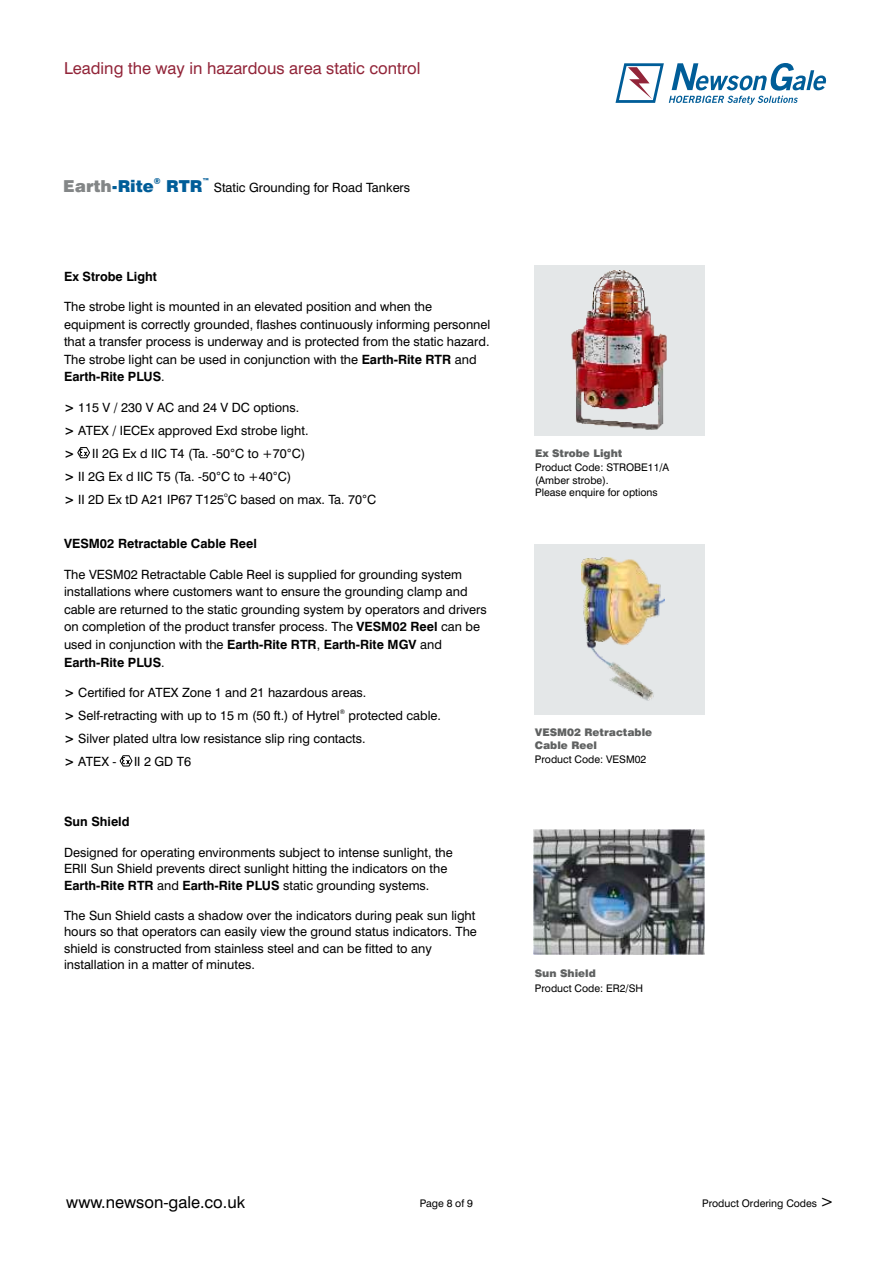
<style>
.page{position:relative;width:893px;height:1263px;background:#fff}
.page>*{position:absolute;margin:0;border:0;box-sizing:border-box;transform-origin:0 0}
.t1{font:16.5px "Swiss 721 BT";color:#922539}
.t2{font:16.5px "Swiss 721 BT";color:#000}
.t3{font:900 16.5px "Swiss 721 BT";color:#838687}
.t4{font:12.75px/17.5px "Swiss 721 BT";color:#000}
.t5{font:700 12.75px "Swiss 721 BT";color:#000}
.t6{font:10.5px/12.6px "Swiss 721 BT";color:#000}
.t7{font:900 10.5px/12.6px "Swiss 721 BT";color:#5f6161}
.t8{font:900 8.25px "Swiss 721 BT";color:#005d98}
.t9{font:6.3px "Swiss 721 BT";color:#000}
.s1{font-weight:900;font-size:16.5px;color:#005d98}
.s2{font-weight:700}
.s3{font-family:"Arial"}
.s4{font-size:16.5px}
</style>
<div class="page">
<img style="left:534px;top:829px;width:170px;height:125px">
<div style="left:534px;top:544px;width:170px;height:170px;background:#e4e7e8"></div>
<img style="left:582px;top:558px;width:83px;height:143px">
<div style="left:534px;top:265px;width:170px;height:170px;background:#e4e7e8"></div>
<img style="left:571px;top:270px;width:96px;height:160px">
<svg style="left:77px;top:447px;width:13px;height:12px"></svg>
<svg style="left:119px;top:755px;width:14px;height:12px"></svg>
<svg style="left:615px;top:63px;width:212px;height:42px"></svg>
<p class="t1" style="left:64px;top:62px;width:358px">Leading the way in hazardous area static control</p>
<p class="t3" style="left:63px;top:180px;width:50px">Earth</p>
<p class="t8" style="left:154px;top:178px;width:8px">®</p>
<p class="t8" style="left:202px;top:178px;width:8px">™</p>
<p class="t4" style="left:112px;top:180px;width:300px"><span class="s1">-Rite RTR</span> Static Grounding for Road Tankers</p>
<p class="t5" style="left:64px;top:271px;width:94px">Ex Strobe Light</p>
<p class="t4" style="left:64px;top:299px;width:428px">The strobe light is mounted in an elevated position and when the equipment is correctly grounded, flashes continuously informing personnel that a transfer process is underway and is protected from the static hazard.<br>The strobe light can be used in conjunction with the <span class="s2">Earth-Rite RTR</span> and <span class="s2">Earth-Rite PLUS</span>.</p>
<p class="t4" style="left:64px;top:397px;width:246px;line-height:23px"><span class="s2">&gt;</span> 115 V / 230 V AC and 24 V DC options. <span class="s2">&gt;</span> ATEX / IECEx approved Exd strobe light. <span class="s2">&gt;</span> II 2G Ex d IIC T4 (Ta. -50<span class="s3">°</span>C to +70<span class="s3">°</span>C) <span class="s2">&gt;</span> II 2G Ex d IIC T5 (Ta. -50<span class="s3">°</span>C to +40<span class="s3">°</span>C)</p>
<p class="t9" style="left:224px;top:492px;width:5px">o</p>
<p class="t4" style="left:64px;top:492px;width:314px"><span class="s2">&gt;</span> II 2D Ex tD A21 IP67 T125 C based on max. Ta. 70<span class="s3">°</span>C</p>
<p class="t5" style="left:64px;top:538px;width:194px">VESM02 Retractable Cable Reel</p>
<p class="t4" style="left:64px;top:567px;width:424px">The VESM02 Retractable Cable Reel is supplied for grounding system installations where customers want to ensure the grounding clamp and cable are returned to the static grounding system by operators and drivers on completion of the product transfer process. The <span class="s2">VESM02 Reel</span> can be used in conjunction with the <span class="s2">Earth-Rite RTR</span>, <span class="s2">Earth-Rite MGV</span> and <span class="s2">Earth-Rite PLUS</span>.</p>
<p class="t4" style="left:64px;top:685px;width:304px"><span class="s2">&gt;</span> Certified for ATEX Zone 1 and 21 hazardous areas.</p>
<p class="t9" style="left:340px;top:709px;width:7px">®</p>
<p class="t4" style="left:64px;top:705px;width:379px;line-height:23px"><span class="s2">&gt;</span> Self-retracting with up to 15 m (50 ft.) of Hytrel protected cable. <span class="s2">&gt;</span> Silver plated ultra low resistance slip ring contacts.<br><span class="s2">&gt;</span> ATEX -</p>
<p class="t4" style="left:134px;top:754px;width:59px">II 2 GD T6</p>
<p class="t5" style="left:64px;top:817px;width:67px">Sun Shield</p>
<p class="t4" style="left:64px;top:845px;width:390px;line-height:16.4px">Designed for operating environments subject to intense sunlight, the<br>ERII Sun Shield prevents direct sunlight hitting the indicators on the<br><span class="s2">Earth-Rite RTR</span> and <span class="s2">Earth-Rite PLUS</span> static grounding systems.</p>
<p class="t4" style="left:64px;top:908px;width:414px;line-height:16.4px">The Sun Shield casts a shadow over the indicators during peak sun light hours so that operators can easily view the ground status indicators. The shield is constructed from stainless steel and can be fitted to any installation in a matter of minutes.</p>
<p class="t7" style="left:535px;top:448px;width:89px">Ex Strobe Light</p>
<p class="t6" style="left:535px;top:462px;width:136px">Product Code: STROBE11/A (Amber strobe).<br>Please enquire for options</p>
<p class="t7" style="left:535px;top:727px;width:119px">VESM02 Retractable<br>Cable Reel</p>
<p class="t6" style="left:535px;top:754px;width:113px">Product Code: VESM02</p>
<p class="t7" style="left:535px;top:968px;width:63px">Sun Shield</p>
<p class="t6" style="left:535px;top:983px;width:110px">Product Code: ER2/SH</p>
<p class="t2" style="left:66px;top:1195px;width:180px">www.newson-gale.co.uk</p>
<p class="t6" style="left:420px;top:1198px;width:55px">Page 8 of 9</p>
<p class="t6" style="left:702px;top:1198px;width:133px">Product Ordering Codes <span class="s4">&gt;</span></p>
</div>
